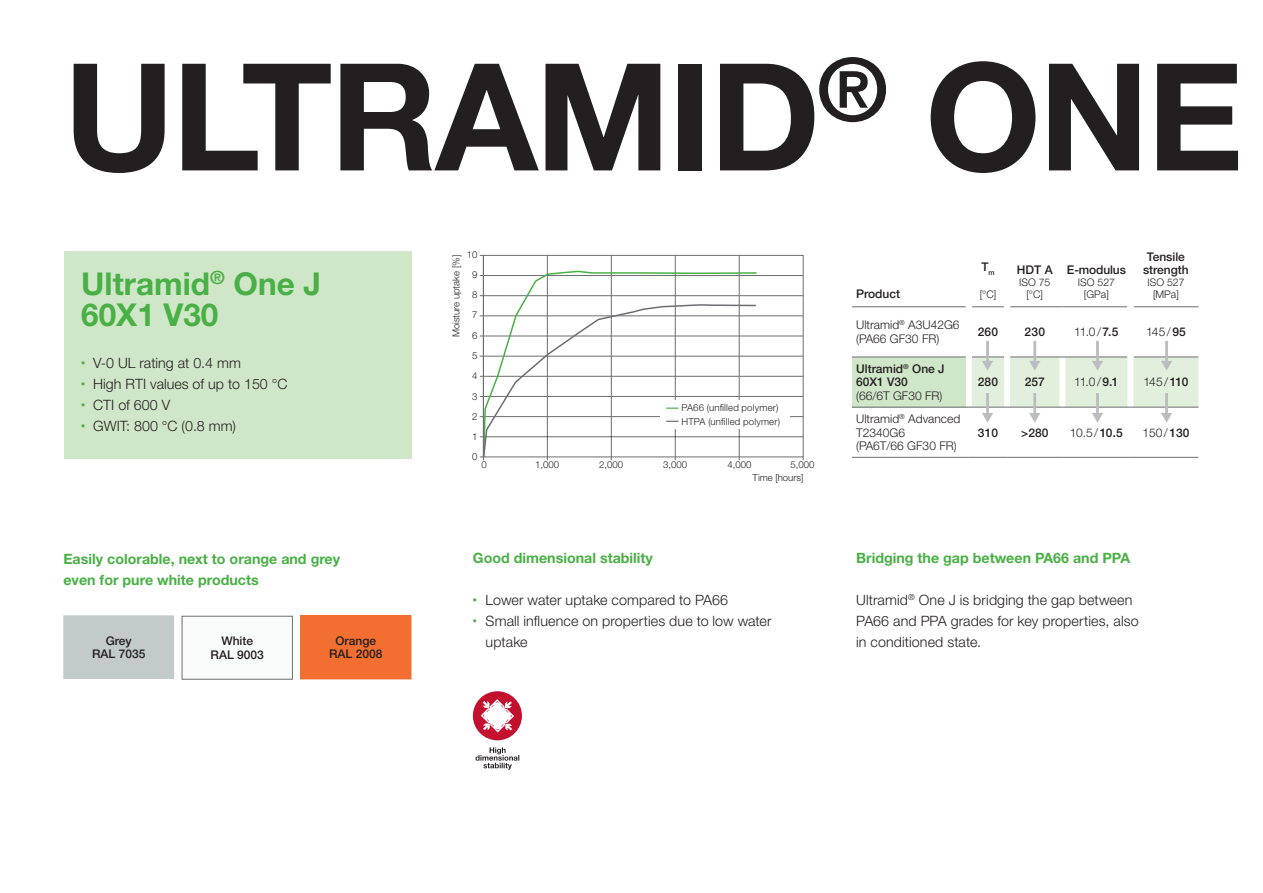
<style>
.page{position:relative;width:1263px;height:893px;background:#fff}
.page>*{position:absolute;margin:0;border:0;box-sizing:border-box;transform-origin:0 0}
.Head_0{font:700 149.4px "Helvetica Neue LT Pro";letter-spacing:-.015em;color:#231f20}
.Fliess_1{font:700 31.5px/31.5px "Helvetica Neue LT Pro";color:#49b045}
.Fliess_1-2{font:300 14.25px/21px "Helvetica Neue LT Pro";letter-spacing:.005em;color:#231f20}
.Fliess_1-3{font:700 14.25px/21px "Helvetica Neue LT Pro";color:#49b045}
.t1{font:300 12px/13.5px "Helvetica Neue LT Pro";color:#231f20}
.t2{font:500 12px/13.5px "Helvetica Neue LT Pro";color:#231f20;text-align:center}
.t3{font:300 10.5px "Helvetica Neue LT Pro";color:#231f20}
.t4{font:300 9.6px "Helvetica Neue LT Pro";color:#231f20}
.t5{font:300 9.6px "Helvetica Neue LT Pro";letter-spacing:.02em;color:#231f20}
.t6{font:300 9.6px "Helvetica Neue LT Pro";letter-spacing:.025em;color:#231f20}
.s1{font-weight:500}
</style>
<div class="page">
<div style="left:852px;top:357px;width:117px;height:50px;background:#d0e6c8"></div>
<hr style="left:852px;top:307px;width:114px;height:1px;background:#6c6d70">
<hr style="left:972px;top:307px;width:32px;height:1px;background:#6c6d70">
<hr style="left:1010px;top:307px;width:52px;height:1px;background:#6c6d70">
<hr style="left:1062px;top:307px;width:65px;height:1px;background:#6c6d70">
<hr style="left:1133px;top:307px;width:65px;height:1px;background:#6c6d70">
<hr style="left:852px;top:357px;width:114px;height:1px;background:#6c6d70">
<div style="left:966px;top:357px;width:6px;height:50px;background:#fff"></div>
<hr style="left:852px;top:407px;width:117px;height:1px;background:#6c6d70">
<hr style="left:852px;top:457px;width:117px;height:1px;background:#6c6d70">
<hr style="left:969px;top:457px;width:38px;height:1px;background:#6c6d70">
<hr style="left:1007px;top:457px;width:55px;height:1px;background:#6c6d70">
<hr style="left:1062px;top:457px;width:68px;height:1px;background:#6c6d70">
<hr style="left:1130px;top:457px;width:68px;height:1px;background:#6c6d70">
<svg style="left:969px;top:341px;width:229px;height:82px"></svg>
<div style="left:301px;top:616px;width:110px;height:63px;background:#f36e31"></div>
<div style="left:182px;top:616px;width:110px;height:63px;background:#f9fafa"></div>
<div style="left:182px;top:616px;width:110px;height:63px;border:1px solid #6c6d70"></div>
<div style="left:64px;top:616px;width:110px;height:62px;background:#c3caca"></div>
<div style="left:63px;top:615px;width:111px;height:64px;border:1px solid #c3caca"></div>
<div style="left:64px;top:251px;width:348px;height:208px;background:#d0e6c8"></div>
<hr style="left:483px;top:275px;width:320px;height:1px;background:#6c6d70">
<hr style="left:483px;top:255px;width:1px;height:205px;background:#6c6d70">
<hr style="left:611px;top:255px;width:1px;height:205px;background:#6c6d70">
<hr style="left:547px;top:255px;width:1px;height:205px;background:#6c6d70">
<hr style="left:675px;top:255px;width:1px;height:205px;background:#6c6d70">
<hr style="left:739px;top:255px;width:1px;height:205px;background:#6c6d70">
<hr style="left:483px;top:316px;width:320px;height:1px;background:#6c6d70">
<hr style="left:483px;top:356px;width:320px;height:1px;background:#6c6d70">
<hr style="left:483px;top:376px;width:320px;height:1px;background:#6c6d70">
<hr style="left:483px;top:396px;width:320px;height:1px;background:#6c6d70">
<hr style="left:483px;top:416px;width:320px;height:1px;background:#6c6d70">
<hr style="left:483px;top:436px;width:321px;height:1px;background:#6c6d70">
<hr style="left:483px;top:295px;width:320px;height:1px;background:#6c6d70">
<hr style="left:483px;top:336px;width:320px;height:1px;background:#6c6d70">
<svg style="left:482px;top:270px;width:276px;height:188px"></svg>
<div style="left:660px;top:400px;width:130px;height:29px;background:#fff"></div>
<svg style="left:480px;top:303px;width:277px;height:156px"></svg>
<svg style="left:475px;top:747px;width:44px;height:23px"></svg>
<div style="left:473px;top:691px;width:49px;height:49px;background:#c3102e;border-radius:50%"></div>
<svg style="left:481px;top:699px;width:33px;height:33px"></svg>
<p class="Head_0" style="left:64px;top:25px;width:1181px">ULTRAMID<sup>®</sup> ONE</p>
<p class="Fliess_1" style="left:81px;top:267px;width:241px">Ultramid<sup>®</sup> One J<br>60X1 V30</p>
<p class="Fliess_1-2" style="left:93px;top:353px;width:149px">V-0 UL rating at 0.4 mm</p>
<p class="Fliess_1-2" style="left:93px;top:374px;width:196px">High RTI values of up to 150 °C</p>
<p class="Fliess_1-2" style="left:93px;top:395px;width:78px">CTI of 600 V</p>
<p class="Fliess_1-2" style="left:93px;top:416px;width:144px">GWIT: 800 °C (0.8 mm)</p>
<p class="Fliess_1-3" style="left:63px;top:548px;width:278px">Easily colorable, next to orange and grey even for pure white products</p>
<p class="t2" style="left:92px;top:633px;width:55px">Grey<br>RAL 7035</p>
<p class="t2" style="left:221px;top:634px;width:33px">White</p>
<p class="t2" style="left:211px;top:648px;width:55px">RAL 9003</p>
<p class="t2" style="left:335px;top:634px;width:42px">Orange</p>
<p class="t2" style="left:329px;top:647px;width:55px">RAL 2008</p>
<p class="t4" style="left:467px;top:248px;width:12px">10</p>
<p class="t4" style="left:472px;top:269px;width:7px">9</p>
<p class="t4" style="left:472px;top:289px;width:7px">8</p>
<p class="t4" style="left:472px;top:309px;width:7px">7</p>
<p class="t4" style="left:472px;top:329px;width:7px">6</p>
<p class="t4" style="left:472px;top:350px;width:7px">5</p>
<p class="t4" style="left:472px;top:370px;width:7px">4</p>
<p class="t4" style="left:472px;top:390px;width:7px">3</p>
<p class="t4" style="left:472px;top:410px;width:7px">2</p>
<p class="t4" style="left:472px;top:431px;width:7px">1</p>
<p class="t4" style="left:472px;top:451px;width:7px">0</p>
<p class="t4" style="left:450px;top:337px;width:84px;rotate:-90deg">Moisture uptake [%]</p>
<p class="t5" style="left:681px;top:402px;width:98px">PA66 (unfilled polymer)</p>
<p class="t6" style="left:681px;top:416px;width:100px">HTPA (unfilled polymer)</p>
<p class="t4" style="left:481px;top:459px;width:7px">0</p>
<p class="t4" style="left:535px;top:459px;width:26px">1,000</p>
<p class="t4" style="left:599px;top:459px;width:26px">2,000</p>
<p class="t4" style="left:663px;top:459px;width:26px">3,000</p>
<p class="t4" style="left:727px;top:459px;width:26px">4,000</p>
<p class="t4" style="left:791px;top:459px;width:26px">5,000</p>
<p class="t4" style="left:752px;top:472px;width:52px">Time [hours]</p>
<p class="Fliess_1-3" style="left:473px;top:547px;width:182px">Good dimensional stability</p>
<p class="Fliess_1-2" style="left:486px;top:589px;width:244px">Lower water uptake compared to PA66</p>
<p class="Fliess_1-2" style="left:486px;top:610px;width:287px">Small influence on properties due to low water uptake</p>
<p class="t2" style="left:1143px;top:250px;width:47px">Tensile strength</p>
<p class="t3" style="left:1147px;top:276px;width:39px">ISO 527</p>
<p class="t2" style="left:981px;top:260px;width:15px">T<sub>m</sub></p>
<p class="t3" style="left:980px;top:288px;width:18px">[°C]</p>
<p class="t2" style="left:1017px;top:263px;width:37px">HDT A</p>
<p class="t3" style="left:1019px;top:276px;width:33px">ISO 75</p>
<p class="t3" style="left:1026px;top:288px;width:18px">[°C]</p>
<p class="t2" style="left:1067px;top:263px;width:61px">E-modulus</p>
<p class="t3" style="left:1078px;top:276px;width:39px">ISO 527</p>
<p class="t3" style="left:1084px;top:288px;width:26px">[GPa]</p>
<p class="t2" style="left:856px;top:287px;width:46px">Product</p>
<p class="t3" style="left:1153px;top:288px;width:27px">[MPa]</p>
<p class="t1" style="left:856px;top:318px;width:105px">Ultramid<sup>®</sup> A3U42G6</p>
<p class="t1" style="left:856px;top:332px;width:85px">(PA66 GF30 FR)</p>
<p class="t2" style="left:978px;top:325px;width:22px">260</p>
<p class="t2" style="left:1024px;top:325px;width:22px">230</p>
<p class="t1" style="left:1074px;top:325px;width:46px">11.0/<span class="s1">7.5</span></p>
<p class="t1" style="left:1146px;top:325px;width:41px">145/<span class="s1">95</span></p>
<p class="t2" style="left:856px;top:362px;width:90px;text-align:left">Ultramid<sup>®</sup> One J<br>60X1 V30</p>
<p class="t1" style="left:856px;top:389px;width:88px">(66/6T GF30 FR)</p>
<p class="t1" style="left:856px;top:412px;width:106px">Ultramid<sup>®</sup> Advanced<br>T2340G6</p>
<p class="t1" style="left:856px;top:439px;width:102px">(PA6T/66 GF30 FR)</p>
<p class="t2" style="left:978px;top:375px;width:22px">280</p>
<p class="t2" style="left:1025px;top:375px;width:22px">257</p>
<p class="t1" style="left:1074px;top:375px;width:46px">11.0/<span class="s1">9.1</span></p>
<p class="t1" style="left:1143px;top:375px;width:47px">145/<span class="s1">110</span></p>
<p class="t2" style="left:978px;top:425px;width:22px">310</p>
<p class="t2" style="left:1021px;top:425px;width:29px">&gt;280</p>
<p class="t1" style="left:1070px;top:425px;width:54px">10.5/<span class="s1">10.5</span></p>
<p class="t1" style="left:1142px;top:425px;width:49px">150/<span class="s1">130</span></p>
<p class="Fliess_1-3" style="left:856px;top:547px;width:275px">Bridging the gap between PA66 and PPA</p>
<p class="Fliess_1-2" style="left:856px;top:589px;width:284px">Ultramid<sup>®</sup> One J is bridging the gap between<br>PA66 and PPA grades for key properties, also in conditioned state.</p>
</div>
